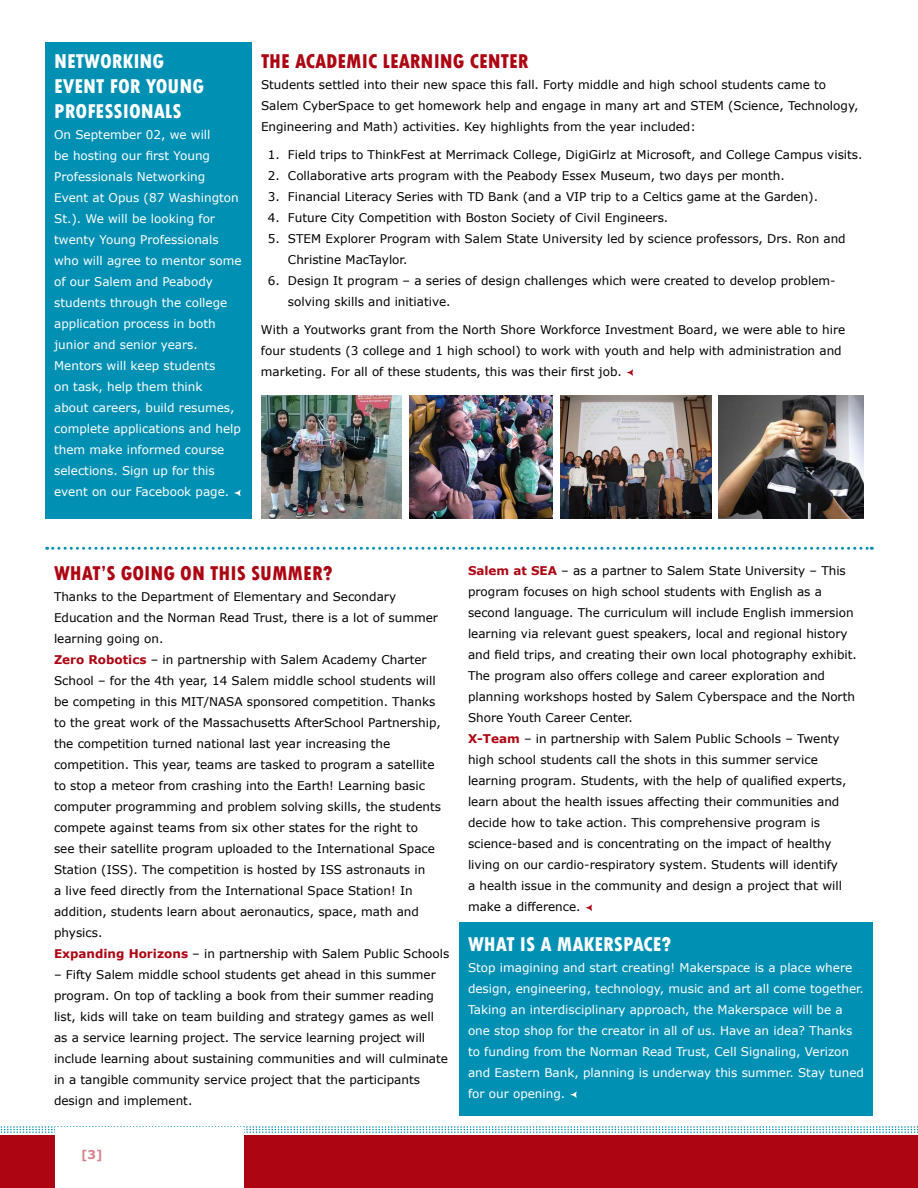
<style>
.page{position:relative;width:918px;height:1188px;background:#fff}
.page>*{position:absolute;margin:0;border:0;box-sizing:border-box;transform-origin:0 0}
.t1{font:800 condensed 21px/25.2px "Tw Cen";color:#fff}
.t2{font:800 condensed 21px "Tw Cen";color:#ad0512}
.t3{font:12px/21px "Verdana";color:#000}
.t4{font:12px/21px "Verdana";color:#fff}
.t5{font:700 12px "Verdana";color:#d68288}
.s1{font-weight:700;color:#ad0512}
</style>
<div class="page">
<svg style="left:0;top:1126px;width:918px;height:7px"></svg>
<div style="left:0;top:1135px;width:918px;height:53px;background:#ad0512"></div>
<div style="left:55px;top:1128px;width:189px;height:60px;background:#fff"></div>
<div style="left:459px;top:922px;width:414px;height:193px;background:#0090b3"></div>
<svg style="left:47px;top:547px;width:825px;height:3px"></svg>
<svg style="left:585px;top:904px;width:7px;height:7px"></svg>
<svg style="left:570px;top:1091px;width:7px;height:7px"></svg>
<div style="left:45px;top:42px;width:207px;height:476px;background:#0090b3"></div>
<svg style="left:234px;top:490px;width:7px;height:6px"></svg>
<img style="left:261px;top:395px;width:141px;height:123px">
<img style="left:718px;top:395px;width:146px;height:123px">
<img style="left:410px;top:395px;width:143px;height:123px">
<img style="left:561px;top:395px;width:150px;height:123px">
<svg style="left:626px;top:369px;width:7px;height:7px"></svg>
<h1 class="t1" style="left:54px;top:49px;width:151px">NETWORKING<br>EVENT FOR YOUNG<br>PROFESSIONALS</h1>
<p class="t4" style="left:54px;top:124px;width:189px">On September 02, we will<br>be hosting our first Young<br>Professionals Networking<br>Event at Opus (87 Washington<br>St.). We will be looking for twenty Young Professionals who will agree to mentor some of our Salem and Peabody students through the college application process in both junior and senior years.<br>Mentors will keep students<br>on task, help them think<br>about careers, build resumes, complete applications and help them make informed course selections. Sign up for this event on our Facebook page.</p>
<h1 class="t2" style="left:261px;top:49px;width:269px">TH E ACADEMIC LEARNING CENTER</h1>
<p class="t3" style="left:261px;top:74px;width:599px">Students settled into their new space this fall. Forty middle and high school students came to<br>Salem CyberSpace to get homework help and engage in many art and STEM (Science, Technology,<br>Engineering and Math) activities. Key highlights from the year included:</p>
<p class="t3" style="left:268px;top:144px;width:596px">1. Field trips to ThinkFest at Merrimack College, DigiGirlz at Microsoft, and College Campus visits.</p>
<p class="t3" style="left:268px;top:165px;width:519px">2. Collaborative arts program with the Peabody Essex Museum, two days per month.</p>
<p class="t3" style="left:268px;top:186px;width:552px">3. Financial Literacy Series with TD Bank (and a VIP trip to a Celtics game at the Garden).</p>
<p class="t3" style="left:268px;top:207px;width:402px">4. Future City Competition with Boston Society of Civil Engineers.</p>
<p class="t3" style="left:288px;top:228px;width:559px;text-indent:-20px">5. STEM Explorer Program with Salem State University led by science professors, Drs. Ron and<br>Christine MacTaylor.</p>
<p class="t3" style="left:288px;top:270px;width:549px;text-indent:-20px">6. Design It program – a series of design challenges which were created to develop problem&shy;solving skills and initiative.</p>
<p class="t3" style="left:261px;top:319px;width:586px">With a Youtworks grant from the North Shore Workforce Investment Board, we were able to hire four students (3 college and 1 high school) to work with youth and help with administration and marketing. For all of these students, this was their first job.</p>
<h1 class="t2" style="left:54px;top:561px;width:280px">WHAT’S GOING ON THIS SUMMER?</h1>
<p class="t3" style="left:54px;top:586px;width:397px">Thanks to the Department of Elementary and Secondary Education and the Norman Read Trust, there is a lot of summer learning going on.<br><span class="s1">Zero Robotics</span> – in partnership with Salem Academy Charter School – for the 4th year, 14 Salem middle school students will be competing in this MIT/NASA sponsored competition. Thanks to the great work of the Massachusetts AfterSchool Partnership, the competition turned national last year increasing the competition. This year, teams are tasked to program a satellite to stop a meteor from crashing into the Earth! Learning basic computer programming and problem solving skills, the students compete against teams from six other states for the right to<br>see their satellite program uploaded to the International Space Station (ISS). The competition is hosted by ISS astronauts in<br>a live feed directly from the International Space Station! In addition, students learn about aeronautics, space, math and physics.<br><span class="s1">Expanding Horizons</span> – in partnership with Salem Public Schools</p>
<p class="t3" style="left:54px;top:964px;width:396px">– Fifty Salem middle school students get ahead in this summer program. On top of tackling a book from their summer reading list, kids will take on team building and strategy games as well as a service learning project. The service learning project will include learning about sustaining communities and will culminate in a tangible community service project that the participants design and implement.</p>
<p class="t5" style="left:81px;top:1146px;width:23px">[3]</p>
<p class="t3" style="left:468px;top:560px;width:390px"><span class="s1">Salem at SEA</span> – as a partner to Salem State University – This program focuses on high school students with English as a second language. The curriculum will include English immersion learning via relevant guest speakers, local and regional history and field trips, and creating their own local photography exhibit.<br>The program also offers college and career exploration and planning workshops hosted by Salem Cyberspace and the North Shore Youth Career Center.<br><span class="s1">X-Team</span> – in partnership with Salem Public Schools – Twenty high school students call the shots in this summer service learning program. Students, with the help of qualified experts, learn about the health issues affecting their communities and decide how to take action. This comprehensive program is science-based and is concentrating on the impact of healthy living on our cardio-respiratory system. Students will identify<br>a health issue in the community and design a project that will make a difference.</p>
<h1 class="t1" style="left:468px;top:932px;width:205px">WHAT IS A MAKERSPACE?</h1>
<p class="t4" style="left:468px;top:957px;width:397px">Stop imagining and start creating! Makerspace is a place where design, engineering, technology, music and art all come together.<br>Taking an interdisciplinary approach, the Makerspace will be a one stop shop for the creator in all of us. Have an idea? Thanks to funding from the Norman Read Trust, Cell Signaling, Verizon and Eastern Bank, planning is underway this summer. Stay tuned for our opening.</p>
</div>
